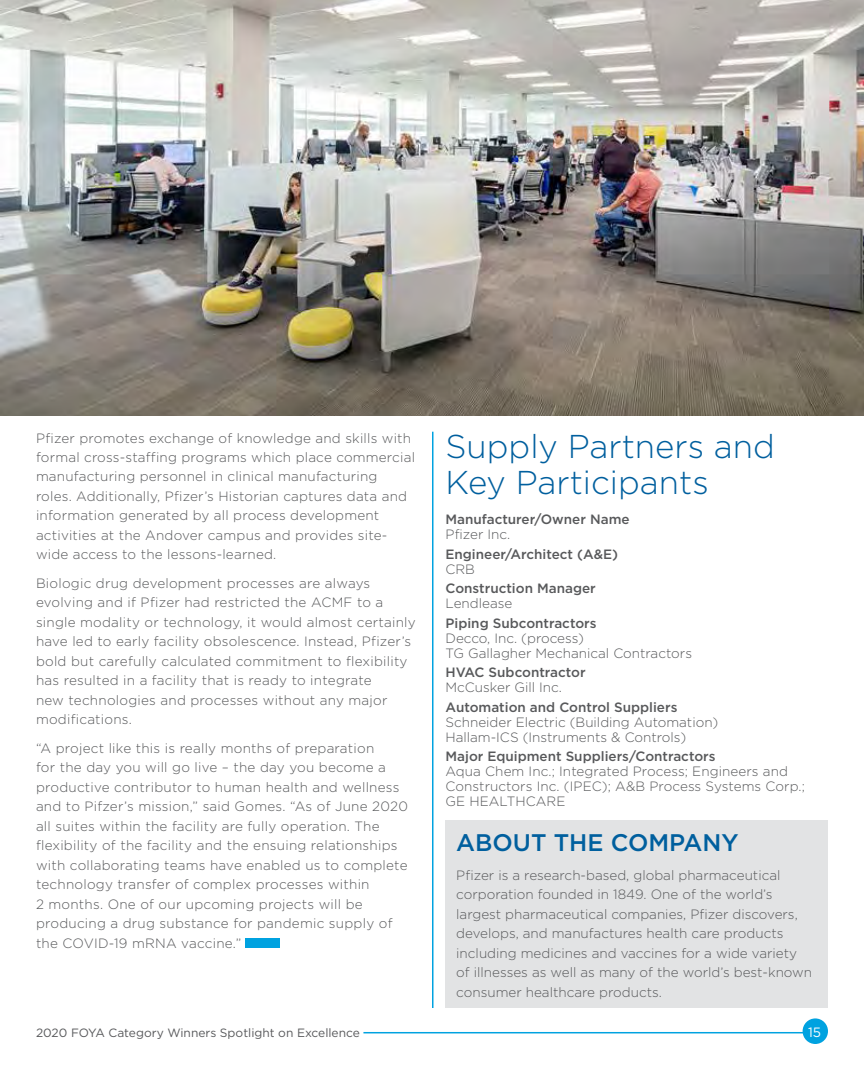
<style>
.page{position:relative;width:864px;height:1080px;background:#fff}
.page>*{position:absolute;margin:0;border:0;box-sizing:border-box;transform-origin:0 0}
.t1{font:300 33px/36px "Gotham";color:#005f9e}
.t2{font:500 24px "Gotham";color:#005f9e}
.t3{font:300 13.5px/19.5px "Gotham";letter-spacing:.015em;color:#58595b}
.t4{font:500 13.5px "Gotham";color:#58595b}
.t5{font:13.5px "Gotham";color:#fff}
.t6{font:12px "Gotham";color:#58595b}
</style>
<div class="page">
<div style="left:803px;top:1018px;width:25px;height:26px;background:#00a2e0;border-radius:50%"></div>
<hr style="left:363px;top:1032px;width:441px;height:1px;background:#00a2e0">
<hr style="left:432px;top:432px;width:2px;height:576px;background:#00a2e0">
<div style="left:446px;top:821px;width:382px;height:187px;background:#e2e3e4"></div>
<img style="left:0;top:0;width:864px;height:416px">
<div style="left:246px;top:939px;width:34px;height:9px;background:#00a2e0"></div>
<p class="t3" style="left:36px;top:428px;width:381px">Pfizer promotes exchange of knowledge and skills with formal cross-staffing programs which place commercial manufacturing personnel in clinical manufacturing<br>roles. Additionally, Pfizer’s Historian captures data and information generated by all process development activities at the Andover campus and provides site&shy;wide access to the lessons-learned.</p>
<p class="t3" style="left:36px;top:573px;width:381px">Biologic drug development processes are always evolving and if Pfizer had restricted the ACMF to a single modality or technology, it would almost certainly have led to early facility obsolescence. Instead, Pfizer’s bold but carefully calculated commitment to flexibility has resulted in a facility that is ready to integrate<br>new technologies and processes without any major modifications.</p>
<p class="t3" style="left:36px;top:738px;width:373px">“A project like this is really months of preparation<br>for the day you will go live – the day you become a productive contributor to human health and wellness and to Pifzer’s mission,” said Gomes. “As of June 2020 all suites within the facility are fully operation. The flexibility of the facility and the ensuing relationships with collaborating teams have enabled us to complete technology transfer of complex processes within<br>2 months. One of our upcoming projects will be producing a drug substance for pandemic supply of the COVID-19 mRNA vaccine.”</p>
<h1 class="t1" style="left:446px;top:428px;width:331px">Supply Partners and<br>Key Participants</h1>
<p class="t4" style="left:446px;top:511px;width:186px">Manufacturer/Owner Name</p>
<p class="t3" style="left:446px;top:525px;width:64px">Pfizer Inc.</p>
<p class="t4" style="left:446px;top:545px;width:174px">Engineer/Architect (A&amp;E)</p>
<p class="t3" style="left:446px;top:559px;width:31px">CRB</p>
<p class="t4" style="left:446px;top:580px;width:152px">Construction Manager</p>
<p class="t3" style="left:446px;top:593px;width:68px">Lendlease</p>
<p class="t4" style="left:446px;top:614px;width:153px">Piping Subcontractors</p>
<p class="t3" style="left:446px;top:630px;width:248px;line-height:15px">Decco, Inc. (process)<br>TG Gallagher Mechanical Contractors</p>
<p class="t4" style="left:446px;top:664px;width:142px">HVAC Subcontractor</p>
<p class="t3" style="left:446px;top:677px;width:116px">McCusker Gill Inc.</p>
<p class="t4" style="left:446px;top:698px;width:233px">Automation and Control Suppliers</p>
<p class="t3" style="left:446px;top:714px;width:274px;line-height:15px">Schneider Electric (Building Automation)<br>Hallam-ICS (Instruments &amp; Controls)</p>
<p class="t4" style="left:446px;top:748px;width:272px">Major Equipment Suppliers/Contractors</p>
<p class="t3" style="left:446px;top:764px;width:361px;line-height:15px">Aqua Chem Inc.; Integrated Process; Engineers and<br>Constructors Inc. (IPEC); A&amp;B Process Systems Corp.;<br>GE HEALTHCARE</p>
<h2 class="t2" style="left:456px;top:827px;width:284px">ABOUT THE COMPANY</h2>
<p class="t3" style="left:456px;top:865px;width:357px">Pfizer is a research-based, global pharmaceutical corporation founded in 1849. One of the world’s largest pharmaceutical companies, Pfizer discovers, develops, and manufactures health care products including medicines and vaccines for a wide variety of illnesses as well as many of the world’s best-known consumer healthcare products.</p>
<p class="t6" style="left:36px;top:1025px;width:325px">2020 FOYA Category Winners Spotlight on Excellence</p>
<p class="t5" style="left:808px;top:1023px;width:15px">15</p>
</div>
